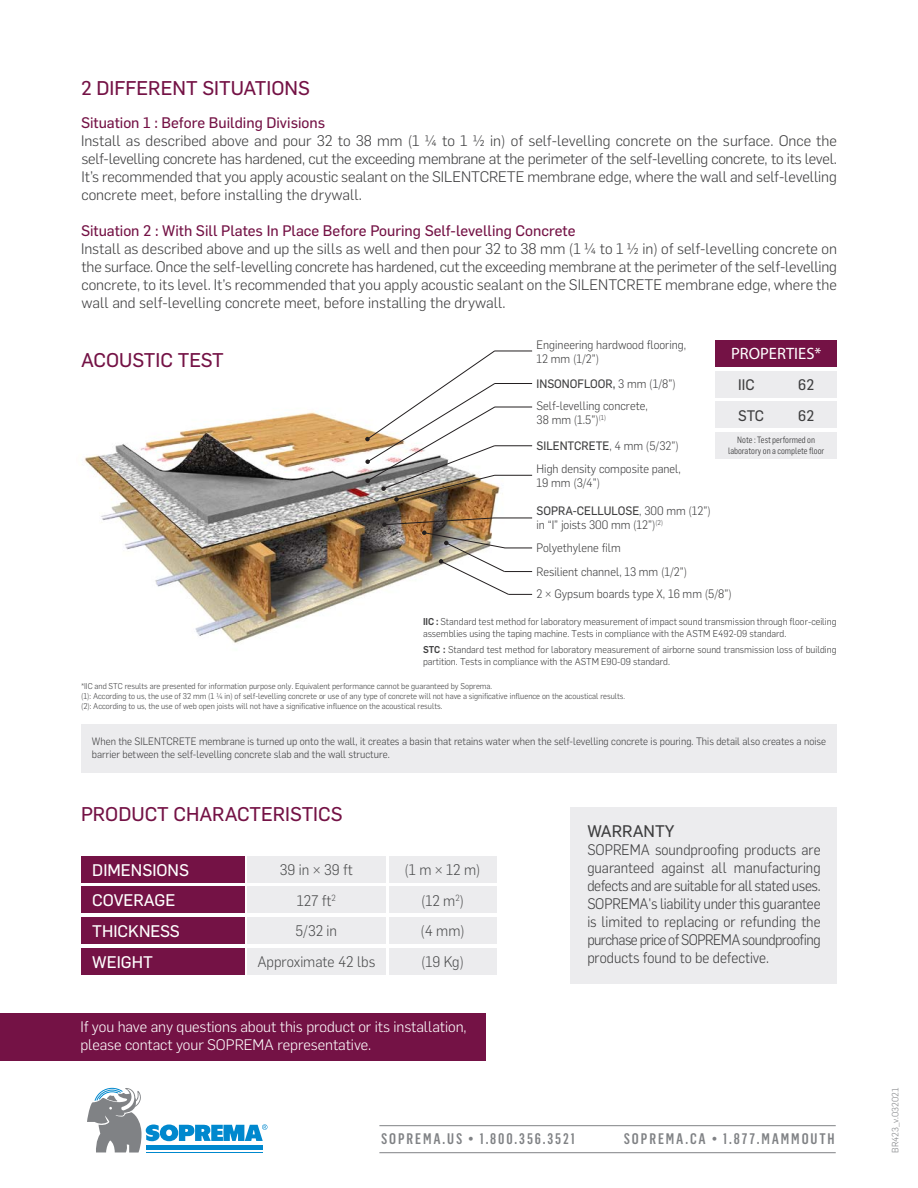
<style>
.page{position:relative;width:918px;height:1188px;background:#fff}
.page>*{position:absolute;margin:0;border:0;box-sizing:border-box;transform-origin:0 0}
.t1{font:19.5px "Flama Basic";color:#741245}
.t2{font:16.5px/30.6px "Flama Basic";color:#fff}
.t3{font:16.5px "Myriad Pro";color:#fff}
.t4{font:16.5px "Flama Basic";color:#3e3e3f}
.t5{font:300 15px/18px "Flama";color:#3e3e3f;text-align:justify}
.t6{font:300 15px/18px "Flama";color:#3e3e3f;text-align:justify;scale:.93 1}
.t7{font:15px "Flama Basic";color:#741245}
.t8{font:300 15px/18px "Flama";letter-spacing:-.005em;color:#fff}
.t9{font:300 15px/30.6px "Flama";color:#4b4c4d;text-align:center;scale:.95 1}
.t10{font:500 15px "Flama Condensed";letter-spacing:.125em;color:#808285}
.t11{font:15px "Flama Basic";color:#3e3e3f;scale:.95 1}
.t12{font:300 12px/14.4px "Flama";color:#3e3e3f;scale:.95 1}
.t13{font:12px "Flama Basic";color:#3e3e3f;scale:.95 1}
.t14{font:300 10.5px/12.6px "Flama";color:#3e3e3f;scale:.95 1}
.t15{font:300 9.75px/11.7px "Flama";color:#3e3e3f;scale:.95 1}
.t16{font:9px/10.8px "Flama Semicondensed";color:#3e3e3f;text-align:center;scale:.9 1}
.t17{font:300 9px "Flama";color:#808285}
.t18{font:300 8.7px "Flama";color:#4b4c4d;scale:.95 1}
.t19{font:300 8.25px/9.9px "Flama";color:#3e3e3f;scale:.95 1}
.s1{font-family:"Flama";font-weight:300}
.s2{font-weight:500}
</style>
<div class="page">
<img style="left:84px;top:406px;width:433px;height:238px">
<svg style="left:365px;top:350px;width:130px;height:152px"></svg>
<hr style="left:495px;top:351px;width:37px;height:1px;background:#231f20">
<hr style="left:495px;top:383px;width:37px;height:1px;background:#231f20">
<hr style="left:495px;top:407px;width:37px;height:1px;background:#231f20">
<hr style="left:495px;top:446px;width:37px;height:1px;background:#231f20">
<hr style="left:495px;top:475px;width:37px;height:1px;background:#231f20">
<img style="left:382px;top:518px;width:150px;height:77px">
<div style="left:0;top:1013px;width:485px;height:48px;background:#741245"></div>
<div style="left:389px;top:856px;width:108px;height:27px;background:#ececee"></div>
<div style="left:247px;top:856px;width:138px;height:27px;background:#ececee"></div>
<div style="left:81px;top:856px;width:163px;height:27px;background:#741245"></div>
<div style="left:389px;top:886px;width:108px;height:27px;background:#ececee"></div>
<div style="left:247px;top:886px;width:138px;height:27px;background:#ececee"></div>
<div style="left:81px;top:886px;width:163px;height:27px;background:#741245"></div>
<div style="left:389px;top:917px;width:108px;height:27px;background:#ececee"></div>
<div style="left:247px;top:917px;width:138px;height:27px;background:#ececee"></div>
<div style="left:81px;top:917px;width:163px;height:27px;background:#741245"></div>
<div style="left:389px;top:948px;width:108px;height:27px;background:#ececee"></div>
<div style="left:247px;top:948px;width:138px;height:27px;background:#ececee"></div>
<div style="left:81px;top:948px;width:163px;height:27px;background:#741245"></div>
<div style="left:571px;top:807px;width:266px;height:177px;background:#ececee"></div>
<div style="left:81px;top:724px;width:756px;height:49px;background:#ececee"></div>
<div style="left:716px;top:371px;width:121px;height:27px;background:#ececee"></div>
<div style="left:716px;top:401px;width:121px;height:27px;background:#ececee"></div>
<div style="left:716px;top:432px;width:121px;height:27px;background:#ececee"></div>
<div style="left:716px;top:340px;width:121px;height:27px;background:#741245"></div>
<svg style="left:87px;top:1088px;width:180px;height:65px"></svg>
<hr style="left:379px;top:1125px;width:457px;height:1px;background:#808285">
<hr style="left:379px;top:1152px;width:457px;height:1px;background:#808285">
<h1 class="t1" style="left:81px;top:74px;width:230px">2 DIFFERENT SITUATIONS</h1>
<p class="t7" style="left:81px;top:112px;width:246px">Situation 1 : Before Building Divisions</p>
<p class="t5" style="left:81px;top:131px;width:758px">Install as described above and pour 32 to 38 mm (1 ¼ to 1 ½ in) of self-levelling concrete on the surface. Once the self-levelling concrete has hardened, cut the exceeding membrane at the perimeter of the self-levelling concrete, to its level.<br>It’s recommended that you apply acoustic sealant on the SILENTCRETE membrane edge, where the wall and self-levelling concrete meet, before installing the drywall.</p>
<p class="t7" style="left:81px;top:220px;width:496px">Situation 2 : With Sill Plates In Place Before Pouring Self-levelling Concrete</p>
<p class="t5" style="left:81px;top:239px;width:758px">Install as described above and up the sills as well and then pour 32 to 38 mm (1 ¼ to 1 ½ in) of self-levelling concrete on the surface. Once the self-levelling concrete has hardened, cut the exceeding membrane at the perimeter of the self-levelling concrete, to its level. It’s recommended that you apply acoustic sealant on the SILENTCRETE membrane edge, where the wall and self-levelling concrete meet, before installing the drywall.</p>
<h1 class="t1" style="left:81px;top:346px;width:144px">ACOUSTIC TEST</h1>
<p class="t12" style="left:537px;top:337px;width:159px">Engineering hardwood flooring,<br>12 mm (1/2”)</p>
<p class="t13" style="left:537px;top:375px;width:148px">INSONOFLOOR, <span class="s1">3 mm (1/8”)</span></p>
<p class="t12" style="left:537px;top:398px;width:119px">Self-levelling concrete,<br>38 mm (1.5”)<sup>(1)</sup></p>
<p class="t13" style="left:537px;top:437px;width:151px">SILENTCRETE<span class="s1">, 4 mm (5/32”)</span></p>
<p class="t12" style="left:537px;top:461px;width:153px">High density composite panel,<br>19 mm (3/4”)</p>
<p class="t13" style="left:537px;top:502px;width:185px">SOPRA-CELLULOSE<span class="s1">, 300 mm (12”)</span></p>
<p class="t12" style="left:537px;top:513px;width:135px;line-height:22.6px">in “I” joists 300 mm (12”)<sup>(2)<br></sup>Polyethylene film</p>
<p class="t12" style="left:537px;top:560px;width:207px;line-height:22.4px">Resilient channel, 13 mm (1/2”)<br>2 × Gypsum boards type X, 16 mm (5/8”)</p>
<p class="t3" style="left:731px;top:345px;width:92px">PROPERTIES*</p>
<p class="t11" style="left:738px;top:374px;width:19px">IIC</p>
<p class="t11" style="left:798px;top:374px;width:18px">62</p>
<p class="t11" style="left:738px;top:405px;width:29px">STC</p>
<p class="t11" style="left:798px;top:405px;width:18px">62</p>
<p class="t16" style="left:728px;top:434px;width:108px">Note : Test performed on laboratory on a complete floor</p>
<p class="t15" style="left:423px;top:615px;width:437px"><span class="s2">IIC :</span> Standard test method for laboratory measurement of impact sound transmission through floor-ceiling assemblies using the taping machine. Tests in compliance with the ASTM E492-09 standard.</p>
<p class="t15" style="left:423px;top:643px;width:437px"><span class="s2">STC :</span> Standard test method for laboratory measurement of airborne sound transmission loss of building partition. Tests in compliance with the ASTM E90-09 standard.</p>
<p class="t19" style="left:81px;top:681px;width:574px">*IIC and STC results are presented for information purpose only. Equivalent performance cannot be guaranteed by Soprema.<br>(1): According to us, the use of 32 mm (1 ¼ in) of self-levelling concrete or use of any type of concrete will not have a significative influence on the acoustical results. (2): According to us, the use of web open joists will not have a significative influence on the acoustical results.</p>
<p class="t14" style="left:92px;top:735px;width:774px">When the SILENTCRETE membrane is turned up onto the wall, it creates a basin that retains water when the self-levelling concrete is pouring. This detail also creates a noise barrier between the self-levelling concrete slab and the wall structure.</p>
<h1 class="t1" style="left:81px;top:801px;width:263px">PRODUCT CHARACTERISTICS</h1>
<p class="t2" style="left:92px;top:853px;width:98px">DIMENSIONS</p>
<p class="t9" style="left:280px;top:854px;width:78px">39 in × 39 ft</p>
<p class="t9" style="left:405px;top:854px;width:81px">(1 m × 12 m) (12 m<sup>2</sup>)</p>
<p class="t9" style="left:297px;top:884px;width:38px">127 ft</p>
<p class="t18" style="left:332px;top:892px;width:6px">2</p>
<p class="t2" style="left:92px;top:884px;width:89px">COVERAGE<br>THICKNESS</p>
<p class="t9" style="left:296px;top:915px;width:45px">5/32 in</p>
<p class="t9" style="left:420px;top:915px;width:48px">(4 mm)</p>
<p class="t2" style="left:92px;top:945px;width:62px">WEIGHT</p>
<p class="t9" style="left:257px;top:945px;width:126px">Approximate 42 lbs</p>
<p class="t9" style="left:421px;top:945px;width:47px">(19 Kg)</p>
<p class="t8" style="left:80px;top:1017px;width:388px">If you have any questions about this product or its installation, please contact your SOPREMA representative.</p>
<p class="t4" style="left:587px;top:819px;width:89px">WARRANTY</p>
<p class="t6" style="left:587px;top:840px;width:252px">SOPREMA soundproofing products are guaranteed against all manufacturing defects and are suitable for all stated uses.<br>SOPREMA's liability under this guarantee is limited to replacing or refunding the purchase price of SOPREMA soundproofing products found to be defective.</p>
<p class="t10" style="left:381px;top:1129px;width:195px">SOPREMA.US • 1.800.356.3521</p>
<p class="t10" style="left:624px;top:1129px;width:212px">SOPREMA.CA • 1.877.MAMMOUTH</p>
<p class="t17" style="left:889px;top:1153px;width:67px;rotate:-90deg">BR423_v.032021</p>
</div>
